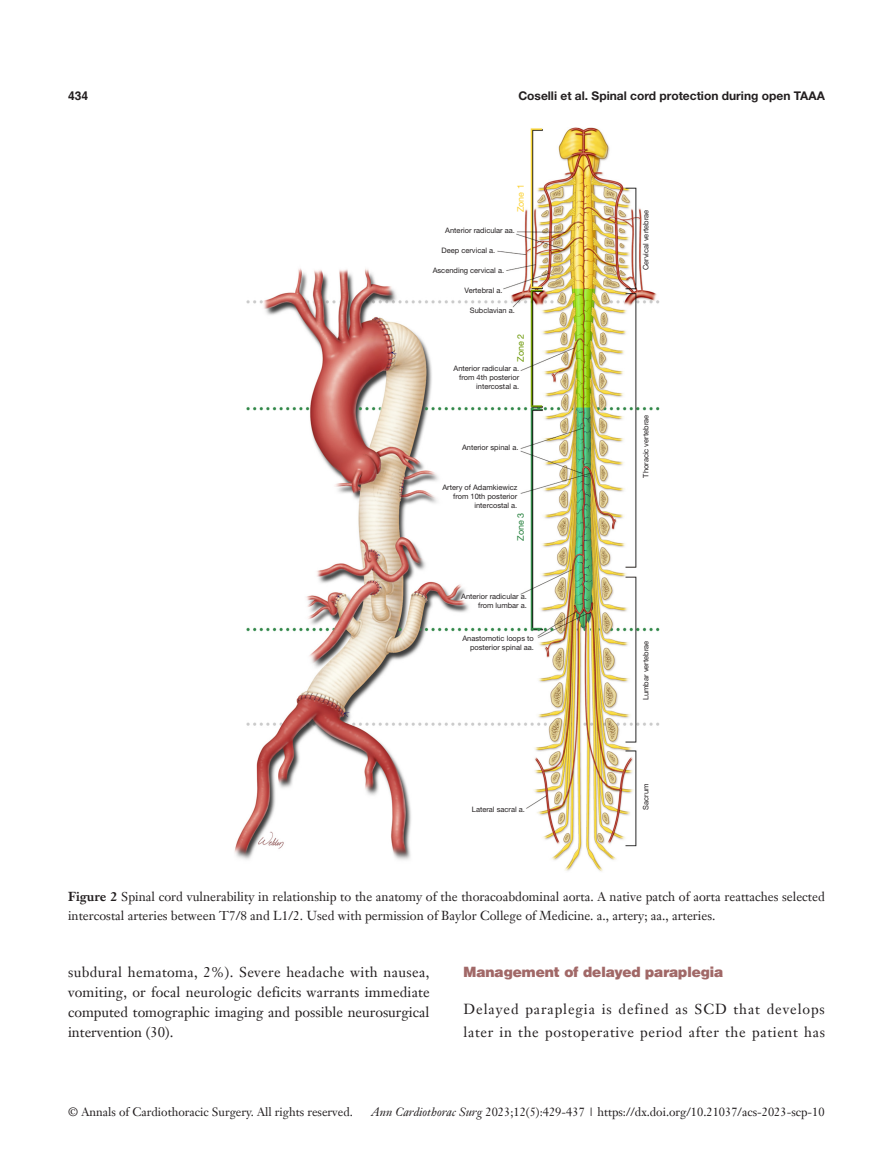
<style>
.page{position:relative;width:893px;height:1170px;background:#fff}
.page>*{position:absolute;margin:0;border:0;box-sizing:border-box;transform-origin:0 0}
.t1{font:14.25px/20px "Janson Text LT";letter-spacing:.045em;color:#231f20;text-align:justify}
._1ji-6_5{font:900 14.25px "Helvetica";color:#a16867}
.t2{font:12.75px/19.5px "Janson Text LT";color:#231f20}
.t3{font:12px "Janson Text LT";color:#231f20}
.t4{font:700 12px "Helvetica Neue LT Pro";color:#231f20}
.t5{font:700 12px "Helvetica";color:#231f20}
.t6{font:9px "Helvetica Neue LT Pro";color:#fcd12e}
.t7{font:9px "Helvetica Neue LT Pro";color:#699600}
.t8{font:9px "Helvetica Neue LT Pro";color:#217e39}
.t9{font:7.5px/9px "Helvetica Neue LT Pro";color:#231f20;text-align:right}
.s1{font-weight:700}
.s2{font-style:italic}
</style>
<div class="page">
<img style="left:234px;top:128px;width:425px;height:744px">
<h3 class="t5" style="left:68px;top:88px;width:22px">434</h3>
<h3 class="t4" style="left:518px;top:88px;width:308px">Coselli et al. Spinal cord protection during open TAAA</h3>
<p class="t6" style="left:515px;top:212px;width:30px;rotate:-90deg">Zone 1</p>
<p class="t9" style="left:445px;top:226px;width:71px">Anterior radicular aa.</p>
<p class="t9" style="left:441px;top:246px;width:55px">Deep cervical a.</p>
<p class="t9" style="left:433px;top:265px;width:73px">Ascending cervical a.</p>
<p class="t9" style="left:465px;top:285px;width:39px">Vertebral a.</p>
<p class="t9" style="left:470px;top:306px;width:47px">Subclavian a.</p>
<p class="t7" style="left:515px;top:362px;width:30px;rotate:-90deg">Zone 2</p>
<p class="t9" style="left:454px;top:363px;width:67px">Anterior radicular a. from 4th posterior intercostal a.</p>
<p class="t9" style="left:462px;top:443px;width:58px">Anterior spinal a.</p>
<p class="t9" style="left:442px;top:483px;width:76px">Artery of Adamkiewicz from 10th posterior intercostal a.</p>
<p class="t8" style="left:515px;top:541px;width:30px;rotate:-90deg">Zone 3</p>
<p class="t9" style="left:461px;top:592px;width:67px">Anterior radicular a. from lumbar a.</p>
<p class="t9" style="left:462px;top:633px;width:73px">Anastomotic loops to posterior spinal aa.</p>
<p class="t9" style="left:472px;top:804px;width:55px">Lateral sacral a.</p>
<p class="t9" style="left:641px;top:270px;width:62px;rotate:-90deg">Cervical vertebrae</p>
<p class="t9" style="left:641px;top:477px;width:64px;rotate:-90deg">Thoracic vertebrae</p>
<p class="t9" style="left:641px;top:700px;width:61px;rotate:-90deg">Lumbar vertebrae</p>
<p class="t9" style="left:641px;top:809px;width:27px;rotate:-90deg">Sacrum</p>
<p class="t2" style="left:68px;top:886px;width:758px"><span class="s1">Figure 2</span> Spinal cord vulnerability in relationship to the anatomy of the thoracoabdominal aorta. A native patch of aorta reattaches selected intercostal arteries between T7/8 and L1/2. Used with permission of Baylor College of Medicine. a., artery; aa., arteries.</p>
<p class="t1" style="left:68px;top:961px;width:363px">subdural hematoma, 2%). Severe headache with nausea, vomiting, or focal neurologic deficits warrants immediate computed tomographic imaging and possible neurosurgical intervention (30).</p>
<p class="_1ji-6_5" style="left:463px;top:962px;width:261px">Management of delayed paraplegia</p>
<p class="t1" style="left:463px;top:996px;width:363px;line-height:23.1px">Delayed paraplegia is defined as SCD that develops later in the postoperative period after the patient has</p>
<h3 class="t3" style="left:68px;top:1104px;width:286px">© Annals of Cardiothoracic Surgery. All rights reserved.</h3>
<h3 class="t3" style="left:372px;top:1104px;width:455px"><span class="s2">Ann Cardiothorac Surg</span> 2023;12(5):429-437 | https://dx.doi.org/10.21037/acs-2023-scp-10</h3>
</div>
